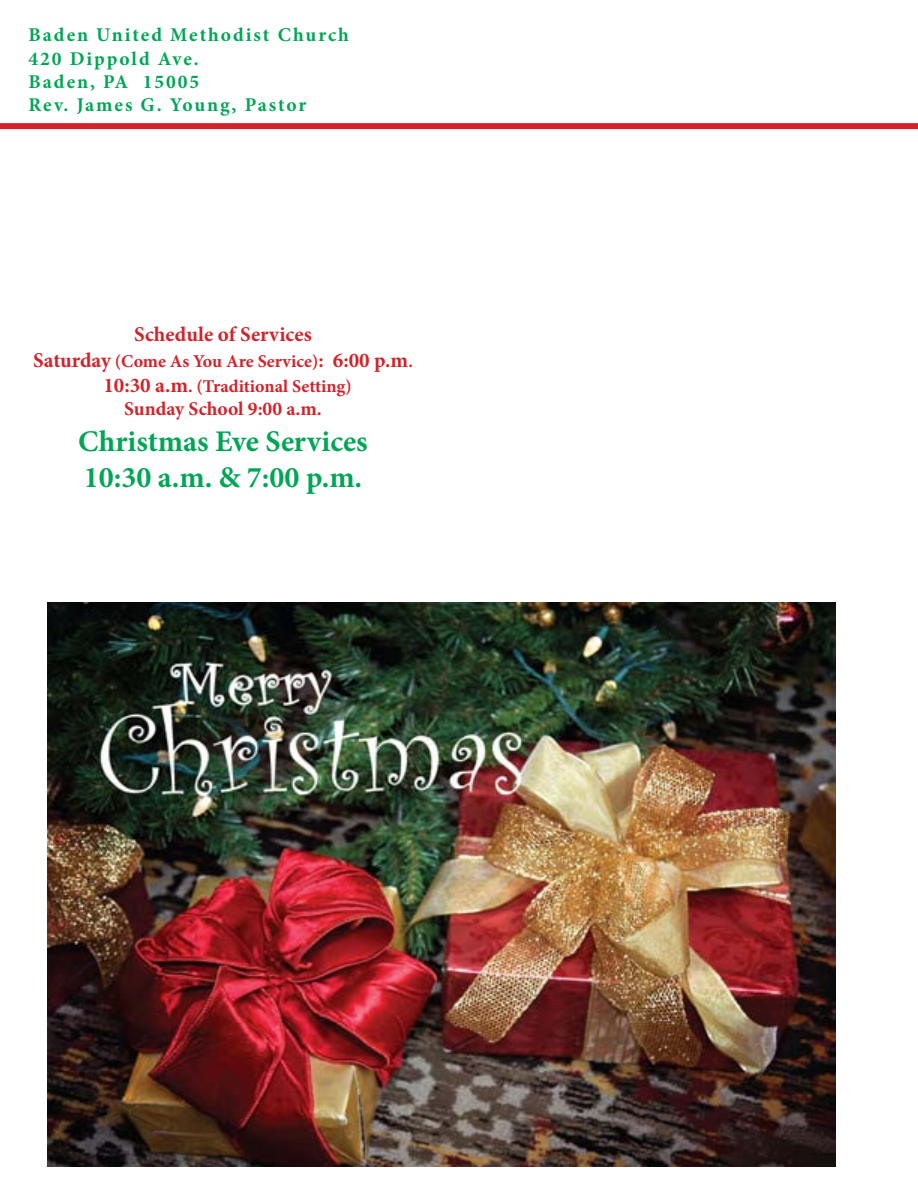
<style>
.page{position:relative;width:918px;height:1188px;background:#fff}
.page>*{position:absolute;margin:0;border:0;box-sizing:border-box;transform-origin:0 0}
.t1{font:700 30px/36px "Minion Pro";color:#00a655}
.t2{font:700 21px "Minion Pro";letter-spacing:.005em;color:#d2232a}
.t3{font:700 19.5px/23.4px "Minion Pro";letter-spacing:.1em;color:#00a655}
.t4{font:700 19.5px "Minion Pro";color:#d2232a}
.t5{font:700 18px/25.2px "Minion Pro";color:#d2232a;text-align:center}
.s1{font-size:21px}
</style>
<div class="page">
<div style="left:355px;top:482px;width:7px;height:7px;border:3px solid #fff;border-radius:50%"></div>
<div style="left:0;top:123px;width:918px;height:6px;background:#d2232a"></div>
<img style="left:47px;top:603px;width:788px;height:563px">
<p class="t3" style="left:29px;top:23px;width:322px">Baden United Methodist Church<br>420 Dippold Ave.<br>Baden, PA 15005<br>Rev. James G. Young, Pastor</p>
<p class="t2" style="left:134px;top:320px;width:179px">Schedule of Services</p>
<p class="t5" style="left:33px;top:348px;width:381px"><span class="s1">Saturday</span> (Come As You Are Service)<span class="s1">: 6:00 p.m</span>.<br><span class="s1">10:30 a.m</span>. (Traditional Setting)</p>
<p class="t4" style="left:124px;top:395px;width:199px">Sunday School 9:00 a.m.</p>
<h1 class="t1" style="left:78px;top:423px;width:291px">Christmas Eve Services<br>10:30 a.m. &amp; 7:00 p.m.</h1>
</div>
